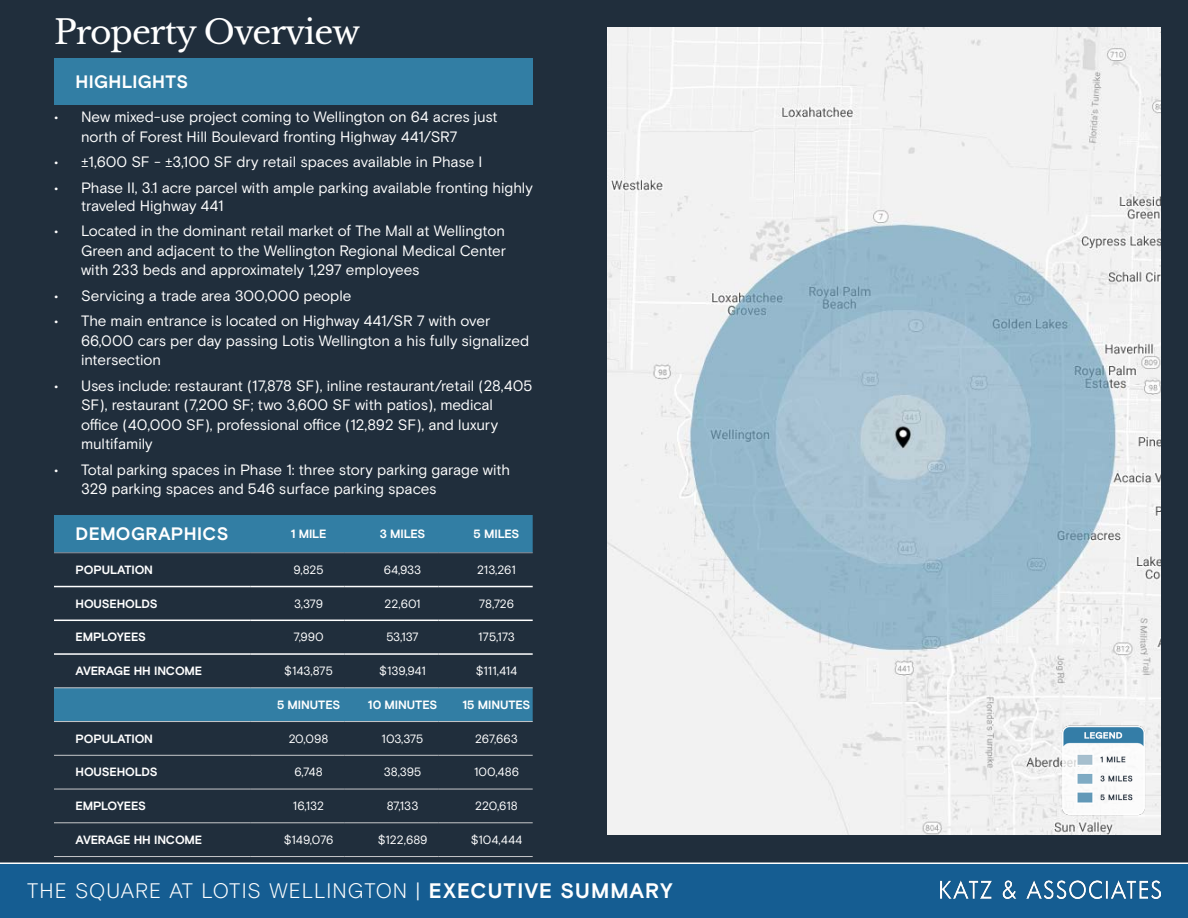
<style>
.page{position:relative;width:1188px;height:918px;background:#fff}
.page>*{position:absolute;margin:0;border:0;box-sizing:border-box;transform-origin:0 0}
.t1{font:33px "Libre Baskerville";letter-spacing:-.03em;color:#fff}
.t2{font:300 21px "Basis Grotesque Pro";letter-spacing:.045em;color:#fff}
.t3{font:700 18px "Basis Grotesque Pro";letter-spacing:.015em;color:#fff}
.t4{font:15px/19.5px "Basis Grotesque Pro";letter-spacing:-.005em;color:#fff}
.Table_Text{font:12px "Basis Grotesque Pro";color:#fff}
.Table_Text-2{font:700 12px "Basis Grotesque Pro";letter-spacing:-.015em;color:#fff}
.s1{font-weight:700}
</style>
<div class="page">
<div style="left:0;top:0;width:1188px;height:874px;background:#202e3c"></div>
<div style="left:54px;top:58px;width:479px;height:47px;background:#327ea4"></div>
<svg style="left:54px;top:515px;width:479px;height:206px"></svg>
<hr style="left:54px;top:586px;width:197px;height:1px;background:#fff">
<hr style="left:251px;top:586px;width:94px;height:1px;background:#fff">
<hr style="left:345px;top:586px;width:94px;height:1px;background:#fff">
<hr style="left:439px;top:586px;width:94px;height:1px;background:#fff">
<hr style="left:54px;top:620px;width:197px;height:1px;background:#fff">
<hr style="left:251px;top:620px;width:94px;height:1px;background:#fff">
<hr style="left:345px;top:620px;width:94px;height:1px;background:#fff">
<hr style="left:439px;top:620px;width:94px;height:1px;background:#fff">
<hr style="left:54px;top:653px;width:197px;height:2px;background:#fff">
<hr style="left:251px;top:653px;width:94px;height:2px;background:#fff">
<hr style="left:345px;top:653px;width:94px;height:2px;background:#fff">
<hr style="left:439px;top:653px;width:94px;height:2px;background:#fff">
<hr style="left:54px;top:553px;width:197px;height:1px;background:#8e8e97">
<hr style="left:251px;top:553px;width:94px;height:1px;background:#8e8e97">
<hr style="left:345px;top:553px;width:94px;height:1px;background:#8e8e97">
<hr style="left:439px;top:553px;width:94px;height:1px;background:#8e8e97">
<hr style="left:54px;top:688px;width:197px;height:1px;background:#c7c8ca">
<hr style="left:251px;top:688px;width:94px;height:1px;background:#c7c8ca">
<hr style="left:345px;top:688px;width:94px;height:1px;background:#c7c8ca">
<hr style="left:439px;top:688px;width:94px;height:1px;background:#c7c8ca">
<hr style="left:54px;top:721px;width:197px;height:1px;background:#c7c8ca">
<hr style="left:251px;top:721px;width:94px;height:1px;background:#c7c8ca">
<hr style="left:345px;top:721px;width:94px;height:1px;background:#c7c8ca">
<hr style="left:439px;top:721px;width:94px;height:1px;background:#c7c8ca">
<hr style="left:54px;top:755px;width:197px;height:1px;background:#c7c8ca">
<hr style="left:251px;top:755px;width:94px;height:1px;background:#c7c8ca">
<hr style="left:345px;top:755px;width:94px;height:1px;background:#c7c8ca">
<hr style="left:439px;top:755px;width:94px;height:1px;background:#c7c8ca">
<hr style="left:54px;top:789px;width:197px;height:1px;background:#c7c8ca">
<hr style="left:251px;top:789px;width:94px;height:1px;background:#c7c8ca">
<hr style="left:345px;top:789px;width:94px;height:1px;background:#c7c8ca">
<hr style="left:439px;top:789px;width:94px;height:1px;background:#c7c8ca">
<hr style="left:54px;top:823px;width:197px;height:1px;background:#c7c8ca">
<hr style="left:251px;top:823px;width:94px;height:1px;background:#c7c8ca">
<hr style="left:345px;top:823px;width:94px;height:1px;background:#c7c8ca">
<hr style="left:439px;top:823px;width:94px;height:1px;background:#c7c8ca">
<hr style="left:54px;top:856px;width:197px;height:1px;background:#c7c8ca">
<hr style="left:251px;top:856px;width:94px;height:1px;background:#c7c8ca">
<hr style="left:345px;top:856px;width:94px;height:1px;background:#c7c8ca">
<hr style="left:439px;top:856px;width:94px;height:1px;background:#c7c8ca">
<img style="left:607px;top:27px;width:554px;height:807px">
<img style="left:1061px;top:714px;width:85px;height:111px">
<div style="left:0;top:862px;width:1188px;height:56px;background:#155d92"></div>
<img style="left:940px;top:881px;width:221px;height:17px">
<p class="t1" style="left:54px;top:12px;width:308px">Property Overview</p>
<p class="t3" style="left:76px;top:71px;width:114px">HIGHLIGHTS</p>
<p class="t4" style="left:81px;top:108px;width:418px;text-indent:-27px">• New mixed-use project coming to Wellington on 64 acres just north of Forest Hill Boulevard fronting Highway 441/SR7</p>
<p class="t4" style="left:54px;top:153px;width:430px">• ±1,600 SF - ±3,100 SF dry retail spaces available in Phase I</p>
<p class="t4" style="left:81px;top:179px;width:453px;line-height:18px;text-indent:-27px">• Phase II, 3.1 acre parcel with ample parking available fronting highly traveled Highway 441</p>
<p class="t4" style="left:81px;top:222px;width:427px;text-align:justify;text-indent:-27px">• Located in the dominant retail market of The Mall at Wellington Green and adjacent to the Wellington Regional Medical Center with 233 beds and approximately 1,297 employees</p>
<p class="t4" style="left:54px;top:286px;width:299px">• Servicing a trade area 300,000 people</p>
<p class="t4" style="left:81px;top:312px;width:450px;text-indent:-27px">• The main entrance is located on Highway 441/SR 7 with over<br>66,000 cars per day passing Lotis Wellington a his fully signalized intersection</p>
<p class="t4" style="left:81px;top:376px;width:453px;text-indent:-27px">• Uses include: restaurant (17,878 SF), inline restaurant/retail (28,405<br>SF), restaurant (7,200 SF; two 3,600 SF with patios), medical office (40,000 SF), professional office (12,892 SF), and luxury multifamily</p>
<p class="t4" style="left:81px;top:460px;width:431px;text-indent:-27px">• Total parking spaces in Phase 1: three story parking garage with<br>329 parking spaces and 546 surface parking spaces</p>
<p class="t3" style="left:76px;top:523px;width:154px">DEMOGRAPHICS</p>
<p class="Table_Text-2" style="left:291px;top:527px;width:37px">1 MILE</p>
<p class="Table_Text-2" style="left:380px;top:527px;width:47px">3 MILES</p>
<p class="Table_Text-2" style="left:474px;top:527px;width:47px">5 MILES</p>
<p class="Table_Text-2" style="left:76px;top:563px;width:79px">POPULATION</p>
<p class="Table_Text" style="left:294px;top:563px;width:32px">9,825</p>
<p class="Table_Text" style="left:384px;top:563px;width:39px">64,933</p>
<p class="Table_Text" style="left:477px;top:563px;width:40px">213,261</p>
<p class="Table_Text-2" style="left:76px;top:596px;width:84px">HOUSEHOLDS</p>
<p class="Table_Text" style="left:294px;top:596px;width:31px">3,379</p>
<p class="Table_Text" style="left:385px;top:596px;width:38px">22,601</p>
<p class="Table_Text" style="left:479px;top:596px;width:37px">78,726</p>
<p class="Table_Text-2" style="left:76px;top:630px;width:72px">EMPLOYEES</p>
<p class="Table_Text" style="left:293px;top:630px;width:32px">7,990</p>
<p class="Table_Text" style="left:386px;top:630px;width:34px">53,137</p>
<p class="Table_Text" style="left:478px;top:630px;width:38px">175,173</p>
<p class="Table_Text-2" style="left:76px;top:664px;width:128px">AVERAGE HH INCOME</p>
<p class="Table_Text" style="left:284px;top:664px;width:50px">$143,875</p>
<p class="Table_Text" style="left:379px;top:664px;width:48px">$139,941</p>
<p class="Table_Text" style="left:476px;top:664px;width:43px">$111,414</p>
<p class="Table_Text-2" style="left:277px;top:698px;width:65px">5 MINUTES</p>
<p class="Table_Text-2" style="left:368px;top:698px;width:71px">10 MINUTES</p>
<p class="Table_Text-2" style="left:463px;top:698px;width:69px">15 MINUTES</p>
<p class="Table_Text-2" style="left:76px;top:731px;width:79px">POPULATION</p>
<p class="Table_Text" style="left:289px;top:731px;width:41px">20,098</p>
<p class="Table_Text" style="left:382px;top:731px;width:43px">103,375</p>
<p class="Table_Text" style="left:475px;top:731px;width:44px">267,663</p>
<p class="Table_Text-2" style="left:76px;top:765px;width:84px">HOUSEHOLDS</p>
<p class="Table_Text" style="left:295px;top:765px;width:30px">6,748</p>
<p class="Table_Text" style="left:384px;top:765px;width:39px">38,395</p>
<p class="Table_Text" style="left:474px;top:765px;width:46px">100,486</p>
<p class="Table_Text-2" style="left:76px;top:799px;width:72px">EMPLOYEES</p>
<p class="Table_Text" style="left:293px;top:799px;width:33px">16,132</p>
<p class="Table_Text" style="left:387px;top:799px;width:33px">87,133</p>
<p class="Table_Text" style="left:475px;top:799px;width:44px">220,618</p>
<p class="Table_Text-2" style="left:76px;top:833px;width:128px">AVERAGE HH INCOME</p>
<p class="Table_Text" style="left:284px;top:833px;width:51px">$149,076</p>
<p class="Table_Text" style="left:378px;top:833px;width:51px">$122,689</p>
<p class="Table_Text" style="left:471px;top:833px;width:53px">$104,444</p>
<p class="t2" style="left:27px;top:879px;width:647px">THE SQUARE AT LOTIS WELLINGTON | <span class="s1">EXECUTIVE SUMMARY</span></p>
</div>
